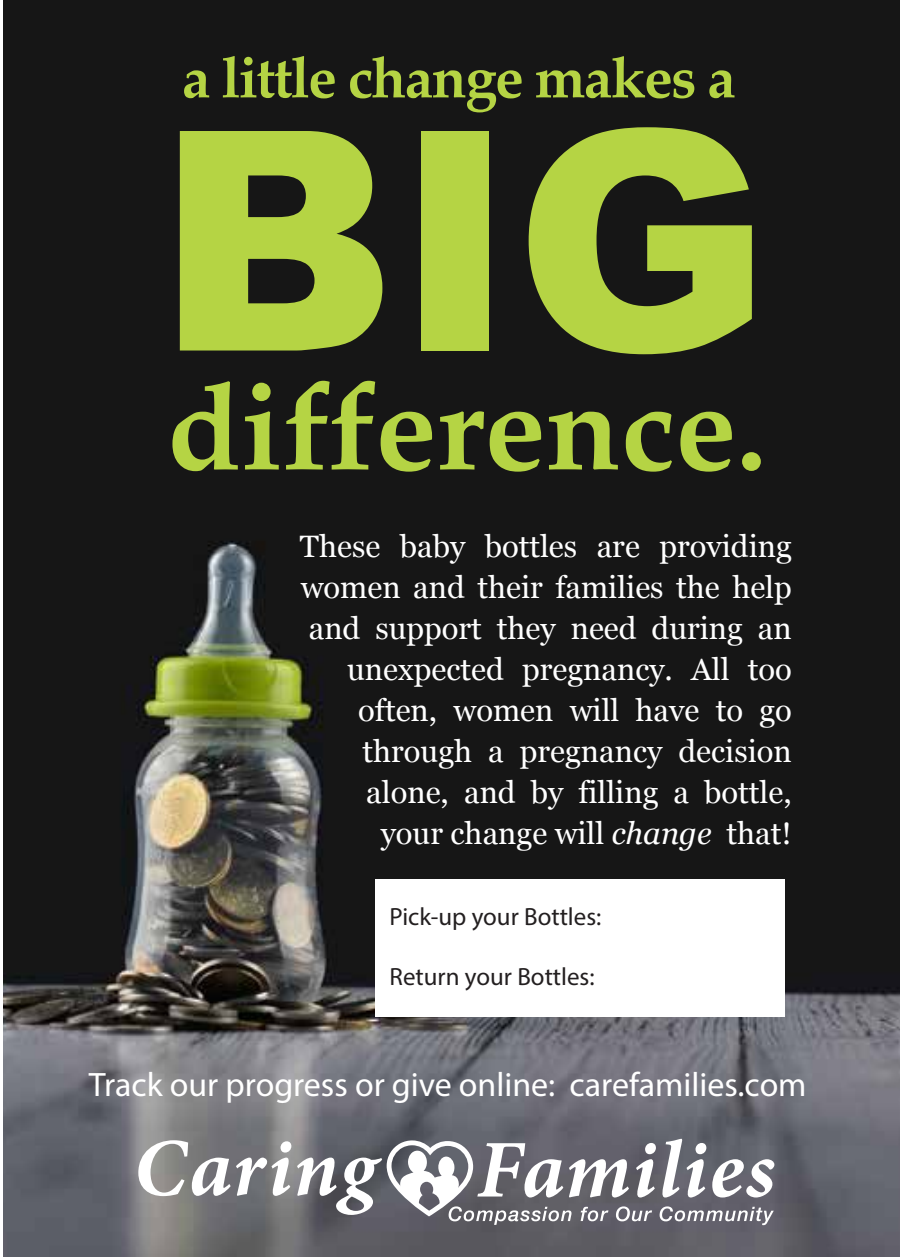
<style>
.page{position:relative;width:900px;height:1260px;background:#fff}
.page>*{position:absolute;margin:0;border:0;box-sizing:border-box;transform-origin:0 0}
.t1{font:900 306.75px "Arial";color:#b5d444}
.t2{font:700 122.75px "Palatino";color:#b5d444}
.t3{font:700 57.5px "Palatino";letter-spacing:-.03em;color:#b5d444}
.t4{font:34px "Myriad Pro";color:#fff}
.t5{font:31px/41px "Georgia";color:#fff;text-align:right}
.t6{font:25px "Myriad Pro";color:#231f20}
.s1{font-style:italic}
</style>
<div class="page">
<div style="left:3px;top:0;width:897px;height:398px;background:#161616"></div>
<img style="left:3px;top:398px;width:897px;height:858px">
<div style="left:375px;top:879px;width:410px;height:138px;background:#fff"></div>
<svg style="left:138px;top:1140px;width:153px;height:56px"></svg>
<svg style="left:297px;top:1139px;width:477px;height:86px"></svg>
<h3 class="t3" style="left:182px;top:29px;width:556px">a little change makes a</h3>
<h1 class="t1" style="left:157px;top:18px;width:614px">BIG</h1>
<h2 class="t2" style="left:166px;top:323px;width:602px">difference.</h2>
<p class="t5" style="left:300px;top:524px;width:493px">These baby bottles are providing women and their families the help and support they need during an unexpected pregnancy. All too often, women will have to go through a pregnancy decision alone, and by filling a bottle, your change will <span class="s1">change</span> that!</p>
<p class="t6" style="left:390px;top:901px;width:213px">Pick-up your Bottles:</p>
<p class="t6" style="left:390px;top:961px;width:207px">Return your Bottles:</p>
<p class="t4" style="left:89px;top:1064px;width:719px">Track our progress or give online: carefamilies.com</p>
</div>
